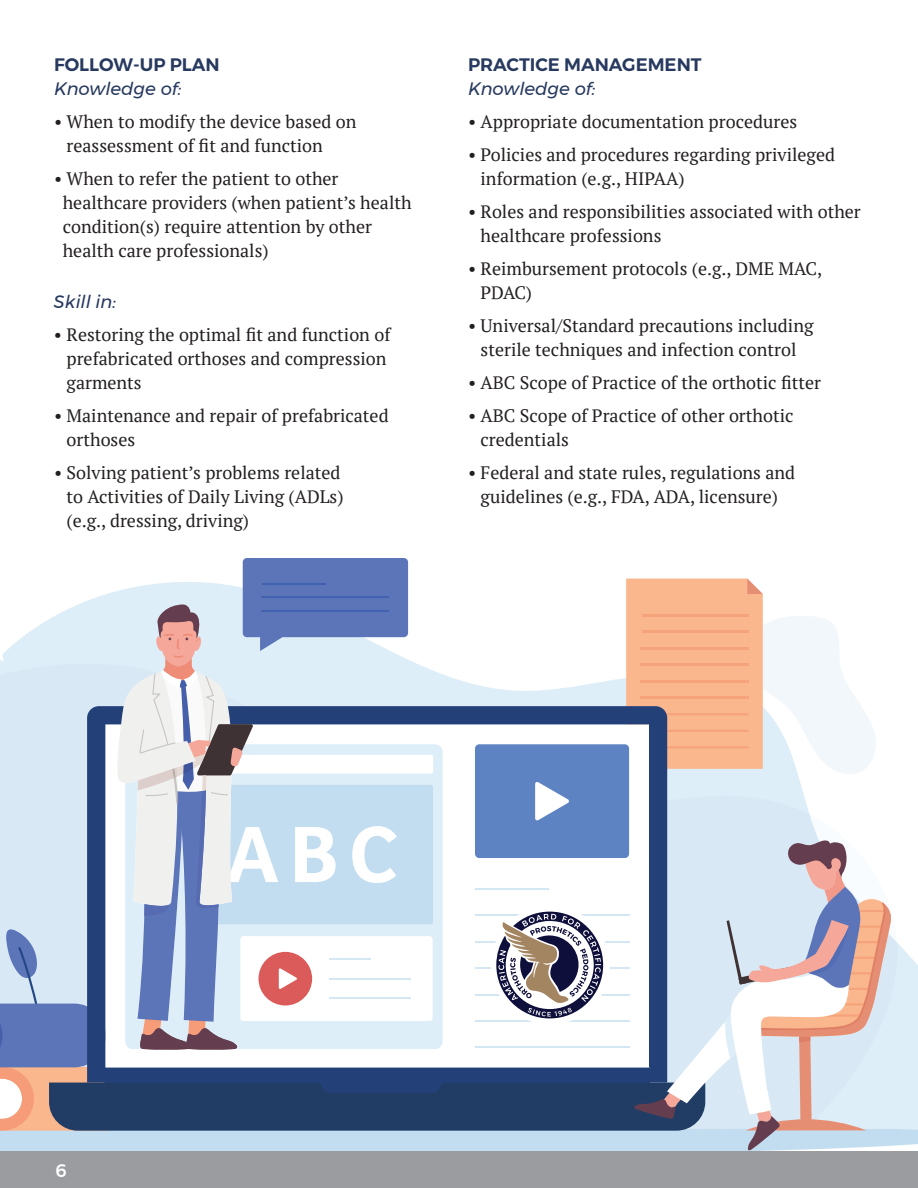
<style>
.page{position:relative;width:918px;height:1188px;background:#fff}
.page>*{position:absolute;margin:0;border:0;box-sizing:border-box;transform-origin:0 0}
.t1{font:18px/24px "PT Serif";color:#231f20}
.t2{font:italic 18px "Montserrat";color:#27395f}
.t3{font:600 18px "Montserrat";color:#27395f}
.t4{font:500 18px "Montserrat";color:#fff}
</style>
<div class="page">
<svg style="left:0;top:558px;width:918px;height:593px"></svg>
<div style="left:0;top:1151px;width:918px;height:37px;background:#9b9c9f"></div>
<p class="t3" style="left:54px;top:51px;width:167px">FOLLOW-UP PLAN</p>
<p class="t2" style="left:54px;top:75px;width:129px">Knowledge of:</p>
<p class="t1" style="left:67px;top:110px;width:291px;text-indent:-13px">• When to modify the device based on reassessment of fit and function</p>
<p class="t1" style="left:63px;top:167px;width:350px;text-indent:-9px">• When to refer the patient to other healthcare providers (when patient’s health condition(s) require attention by other health care professionals)</p>
<p class="t2" style="left:54px;top:288px;width:64px">Skill in:</p>
<p class="t1" style="left:67px;top:323px;width:325px;text-indent:-13px">• Restoring the optimal fit and function of prefabricated orthoses and compression garments</p>
<p class="t1" style="left:67px;top:404px;width:324px;text-indent:-13px">• Maintenance and repair of prefabricated orthoses</p>
<p class="t1" style="left:67px;top:461px;width:279px;text-indent:-13px">• Solving patient’s problems related to Activities of Daily Living (ADLs) (e.g., dressing, driving)</p>
<p class="t3" style="left:468px;top:51px;width:235px">PRACTICE MANAGEMENT</p>
<p class="t2" style="left:468px;top:75px;width:129px">Knowledge of:</p>
<p class="t1" style="left:468px;top:110px;width:331px">• Appropriate documentation procedures</p>
<p class="t1" style="left:481px;top:143px;width:356px;text-indent:-13px">• Policies and procedures regarding privileged information (e.g., HIPAA)</p>
<p class="t1" style="left:481px;top:200px;width:382px;text-indent:-13px">• Roles and responsibilities associated with other healthcare professions</p>
<p class="t1" style="left:481px;top:257px;width:343px;text-indent:-13px">• Reimbursement protocols (e.g., DME MAC,<br>PDAC)</p>
<p class="t1" style="left:468px;top:314px;width:347px;text-align:center">• Universal/Standard precautions including sterile techniques and infection control</p>
<p class="t1" style="left:468px;top:371px;width:355px">• ABC Scope of Practice of the orthotic fitter</p>
<p class="t1" style="left:481px;top:404px;width:315px;text-indent:-13px">• ABC Scope of Practice of other orthotic credentials</p>
<p class="t1" style="left:468px;top:461px;width:329px;text-align:center">• Federal and state rules, regulations and guidelines (e.g., FDA, ADA, licensure)</p>
<p class="t4" style="left:56px;top:1157px;width:13px">6</p>
</div>
